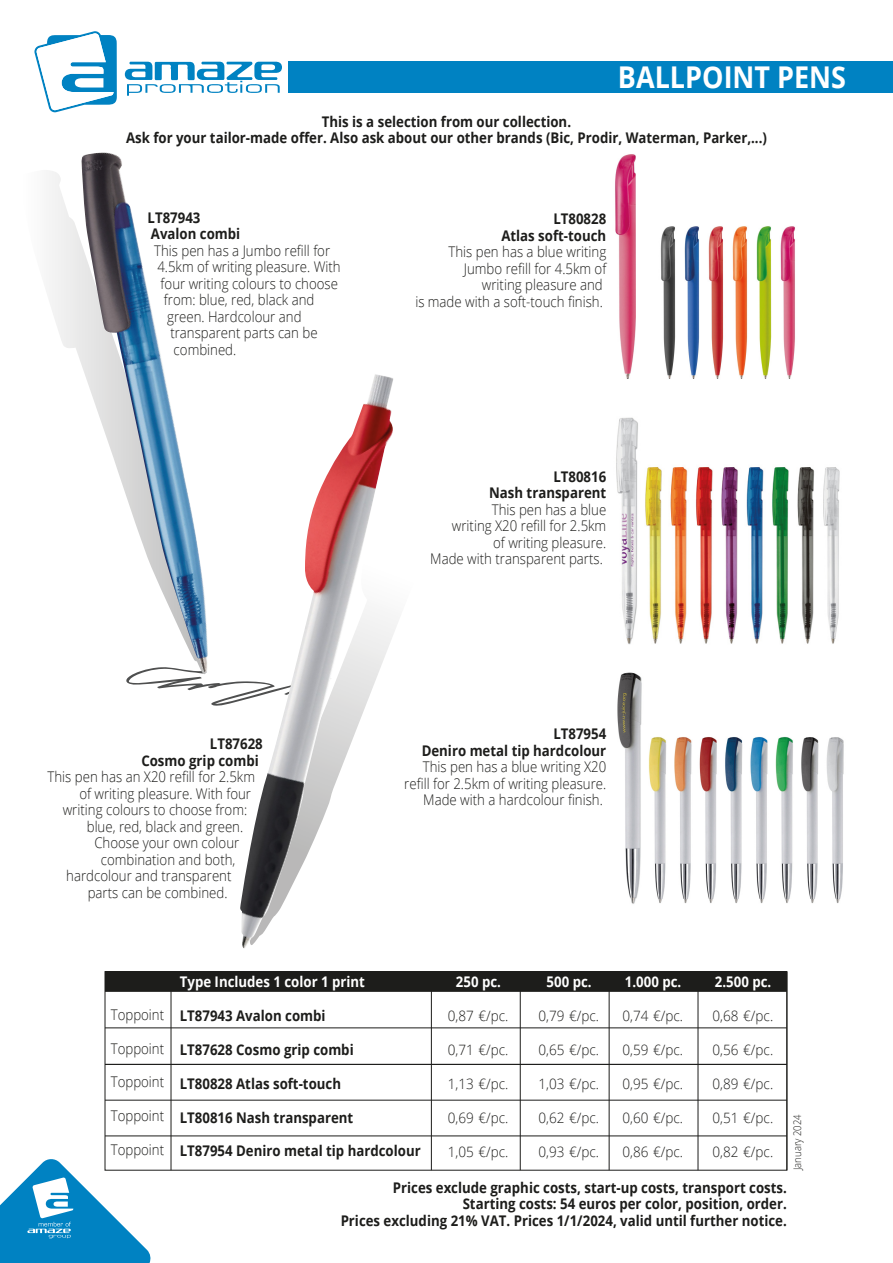
<style>
.page{position:relative;width:893px;height:1263px;background:#fff}
.page>*{position:absolute;margin:0;border:0;box-sizing:border-box;transform-origin:0 0}
.t1{font:700 30px "Open Sans";color:#fff;scale:.9 1}
.t2{font:300 14.7px/16.5px "Open Sans";color:#1d1d1b;text-align:right;scale:.9 1}
.t3{font:700 14.7px/16.5px "Open Sans";color:#1d1d1b;text-align:right;scale:.9 1}
.t4{font:700 14.7px "Open Sans";color:#fff;scale:.9 1}
.t5{font:300 14.25px "Open Sans";color:#1d1d1b;scale:.95 1}
.t6{font:300 10.5px "Open Sans";color:#1d1d1b;scale:.9 1}
</style>
<div class="page">
<svg style="left:126px;top:676px;width:114px;height:30px"></svg>
<svg style="left:125px;top:62px;width:157px;height:34px"></svg>
<svg style="left:34px;top:31px;width:83px;height:81px"></svg>
<div style="left:288px;top:62px;width:605px;height:31px;background:#0082c2"></div>
<svg style="left:0;top:1158px;width:151px;height:105px"></svg>
<img style="left:615px;top:154px;width:180px;height:225px">
<img style="left:616px;top:417px;width:224px;height:228px">
<img style="left:617px;top:672px;width:227px;height:232px">
<hr style="left:431px;top:971px;width:1px;height:199px;background:#1d1d1b">
<hr style="left:520px;top:971px;width:1px;height:199px;background:#1d1d1b">
<hr style="left:609px;top:971px;width:1px;height:199px;background:#1d1d1b">
<hr style="left:698px;top:971px;width:1px;height:199px;background:#1d1d1b">
<hr style="left:786px;top:971px;width:1px;height:199px;background:#1d1d1b">
<hr style="left:171px;top:971px;width:1px;height:199px;background:#1d1d1b">
<hr style="left:105px;top:1100px;width:682px;height:1px;background:#1d1d1b">
<hr style="left:105px;top:1135px;width:682px;height:1px;background:#1d1d1b">
<div style="left:105px;top:971px;width:682px;height:20px;background:#1d1d1b"></div>
<hr style="left:105px;top:991px;width:682px;height:1px;background:#1d1d1b">
<hr style="left:105px;top:1027px;width:682px;height:1px;background:#1d1d1b">
<hr style="left:105px;top:1064px;width:682px;height:1px;background:#1d1d1b">
<svg style="left:49px;top:171px;width:90px;height:505px"></svg>
<img style="left:81px;top:152px;width:127px;height:522px">
<img style="left:240px;top:374px;width:156px;height:575px">
<h1 class="t1" style="left:618px;top:56px;width:255px">BALLPOINT PENS</h1>
<p class="t3" style="left:126px;top:113px;width:714px;text-align:center">This is a selection from our collection.<br>Ask for your tailor-made offer. Also ask about our other brands (Bic, Prodir, Waterman, Parker,...)</p>
<p class="t3" style="left:148px;top:209px;width:104px;text-align:left">LT87943<br>Avalon combi</p>
<p class="t2" style="left:154px;top:242px;width:197px">This pen has a Jumbo refill for</p>
<p class="t2" style="left:157px;top:258px;width:205px">4.5km of writing pleasure. With</p>
<p class="t2" style="left:161px;top:275px;width:199px">four writing colours to choose</p>
<p class="t2" style="left:164px;top:291px;width:169px">from: blue, red, black and</p>
<p class="t2" style="left:167px;top:308px;width:151px">green. Hardcolour and</p>
<p class="t2" style="left:170px;top:324px;width:165px">transparent parts can be</p>
<p class="t2" style="left:174px;top:341px;width:71px">combined.</p>
<p class="t3" style="left:501px;top:210px;width:118px">LT80828<br>Atlas soft-touch</p>
<p class="t2" style="left:415px;top:243px;width:214px">This pen has a blue writing<br>Jumbo refill for 4.5km of<br>writing pleasure and<br>is made with a soft-touch finish.</p>
<p class="t3" style="left:489px;top:468px;width:132px">LT80816<br>Nash transparent</p>
<p class="t2" style="left:430px;top:501px;width:197px">This pen has a blue<br>writing X20 refill for 2.5km<br>of writing pleasure.<br>Made with transparent parts.</p>
<p class="t3" style="left:141px;top:735px;width:136px">LT87628<br>Cosmo grip combi</p>
<p class="t2" style="left:48px;top:768px;width:232px">This pen has an X20 refill for 2.5km</p>
<p class="t2" style="left:79px;top:785px;width:192px">of writing pleasure. With four</p>
<p class="t2" style="left:63px;top:801px;width:206px">writing colours to choose from:</p>
<p class="t2" style="left:87px;top:818px;width:175px">blue, red, black and green.</p>
<p class="t2" style="left:94px;top:834px;width:163px">Choose your own colour</p>
<p class="t2" style="left:101px;top:851px;width:151px">combination and both,</p>
<p class="t2" style="left:66px;top:867px;width:185px">hardcolour and transparent</p>
<p class="t2" style="left:88px;top:884px;width:157px">parts can be combined.</p>
<p class="t3" style="left:422px;top:725px;width:207px">LT87954<br>Deniro metal tip hardcolour</p>
<p class="t2" style="left:404px;top:758px;width:226px">This pen has a blue writing X20 refill for 2.5km of writing pleasure.<br>Made with a hardcolour finish.</p>
<p class="t2" style="left:111px;top:1006px;width:61px">Toppoint</p>
<p class="t2" style="left:111px;top:1039px;width:61px">Toppoint</p>
<p class="t2" style="left:111px;top:1073px;width:61px">Toppoint</p>
<p class="t2" style="left:111px;top:1107px;width:61px">Toppoint</p>
<p class="t2" style="left:111px;top:1141px;width:61px">Toppoint</p>
<p class="t4" style="left:180px;top:971px;width:207px">Type Includes 1 color 1 print</p>
<p class="t3" style="left:180px;top:1007px;width:163px">LT87943 Avalon combi</p>
<p class="t3" style="left:180px;top:1041px;width:195px">LT87628 Cosmo grip combi</p>
<p class="t3" style="left:180px;top:1075px;width:181px">LT80828 Atlas soft-touch</p>
<p class="t3" style="left:180px;top:1108px;width:194px">LT80816 Nash transparent</p>
<p class="t3" style="left:180px;top:1142px;width:269px">LT87954 Deniro metal tip hardcolour</p>
<p class="t4" style="left:456px;top:971px;width:52px">250 pc.</p>
<p class="t4" style="left:547px;top:971px;width:52px">500 pc.</p>
<p class="t4" style="left:625px;top:971px;width:64px">1.000 pc.</p>
<p class="t4" style="left:715px;top:971px;width:64px">2.500 pc.</p>
<p class="t5" style="left:448px;top:1006px;width:65px">0,87 €/pc.</p>
<p class="t5" style="left:448px;top:1040px;width:65px">0,71 €/pc.</p>
<p class="t5" style="left:448px;top:1074px;width:65px">1,13 €/pc.</p>
<p class="t5" style="left:448px;top:1108px;width:65px">0,69 €/pc.</p>
<p class="t5" style="left:448px;top:1142px;width:65px">1,05 €/pc.</p>
<p class="t5" style="left:539px;top:1006px;width:65px">0,79 €/pc.</p>
<p class="t5" style="left:539px;top:1040px;width:65px">0,65 €/pc.</p>
<p class="t5" style="left:539px;top:1074px;width:65px">1,03 €/pc.</p>
<p class="t5" style="left:539px;top:1108px;width:65px">0,62 €/pc.</p>
<p class="t5" style="left:539px;top:1142px;width:65px">0,93 €/pc.</p>
<p class="t5" style="left:623px;top:1006px;width:65px">0,74 €/pc.</p>
<p class="t5" style="left:623px;top:1040px;width:65px">0,59 €/pc.</p>
<p class="t5" style="left:623px;top:1074px;width:65px">0,95 €/pc.</p>
<p class="t5" style="left:623px;top:1108px;width:65px">0,60 €/pc.</p>
<p class="t5" style="left:623px;top:1142px;width:65px">0,86 €/pc.</p>
<p class="t5" style="left:713px;top:1006px;width:65px">0,68 €/pc.</p>
<p class="t5" style="left:713px;top:1040px;width:65px">0,56 €/pc.</p>
<p class="t5" style="left:713px;top:1074px;width:65px">0,89 €/pc.</p>
<p class="t5" style="left:713px;top:1108px;width:65px">0,51 €/pc.</p>
<p class="t5" style="left:713px;top:1142px;width:65px">0,82 €/pc.</p>
<p class="t6" style="left:790px;top:1170px;width:63px;rotate:-90deg">January 2024</p>
<p class="t3" style="left:341px;top:1179px;width:497px">Prices exclude graphic costs, start-up costs, transport costs.<br>Starting costs: 54 euros per color, position, order.<br>Prices excluding 21% VAT. Prices 1/1/2024, valid until further notice.</p>
</div>
